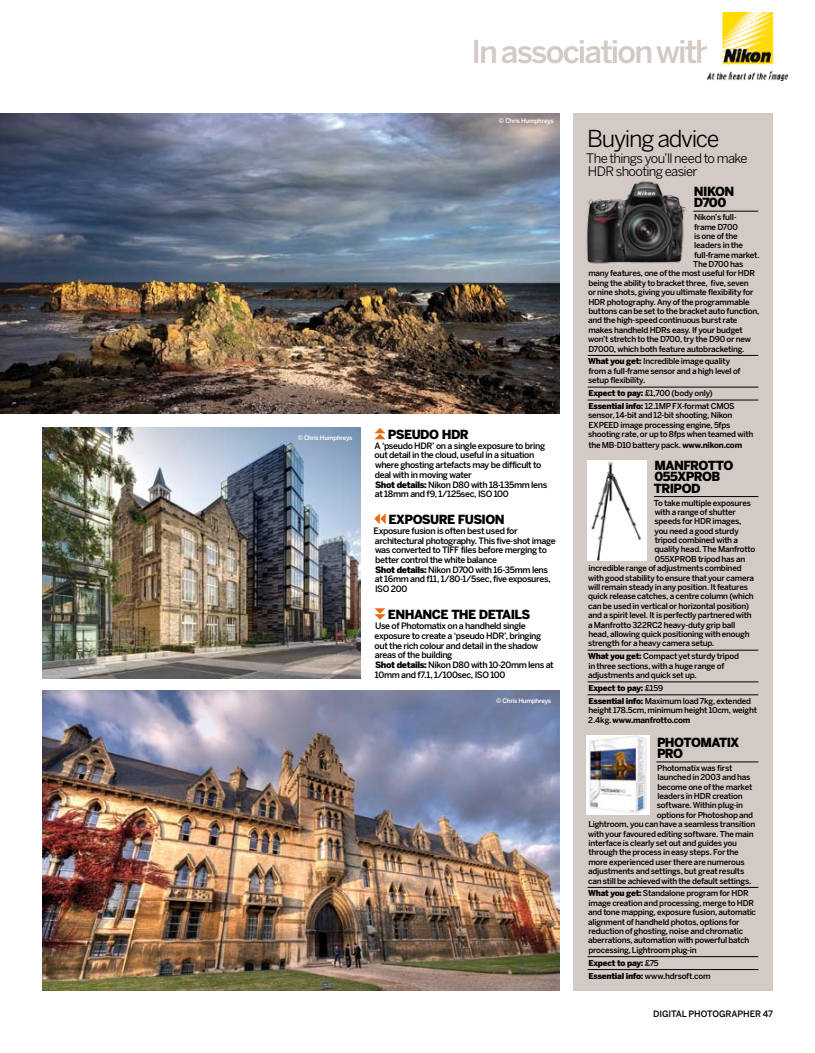
<style>
.page{position:relative;width:815px;height:1053px;background:#fff}
.page>*{position:absolute;margin:0;border:0;box-sizing:border-box;transform-origin:0 0}
.t1{font:500 31.25px "Benton Sans";letter-spacing:-.06em;color:#d4cac5}
.t2{font:23.12px "Benton Sans";letter-spacing:-.055em;color:#000}
.t3{font:13px/12.5px "Benton Sans";letter-spacing:-.045em;color:#000}
.t4{font:900 12.5px/11.2px "Benton Sans";letter-spacing:-.045em;color:#000}
.t5{font:500 8.75px/9.6px "Benton Sans";letter-spacing:-.04em;color:#000}
.t6{font:500 8.75px "Benton Sans";letter-spacing:-.015em;color:#000}
.t7{font:500 8.12px/9.4px "Benton Sans";letter-spacing:-.03em;color:#000}
.t8{font:900 8.12px/12.9px "Benton Sans";color:#000}
.t9{font:500 6.25px "Benton Sans";letter-spacing:-.04em;color:#fff}
.s1{font-weight:900}
.s2{font-weight:700}
.s3{font-weight:500}
</style>
<div class="page">
<div style="left:573px;top:113px;width:199px;height:877px;background:#d4cac5"></div>
<hr style="left:654px;top:496px;width:104px;height:1px;background:#000">
<hr style="left:588px;top:650px;width:170px;height:1px;background:#000">
<hr style="left:588px;top:681px;width:170px;height:1px;background:#000">
<hr style="left:588px;top:694px;width:170px;height:1px;background:#000">
<hr style="left:656px;top:761px;width:102px;height:1px;background:#000">
<hr style="left:588px;top:887px;width:170px;height:1px;background:#000">
<hr style="left:588px;top:956px;width:170px;height:1px;background:#000">
<hr style="left:588px;top:969px;width:170px;height:1px;background:#000">
<hr style="left:693px;top:211px;width:65px;height:1px;background:#000">
<hr style="left:588px;top:355px;width:170px;height:1px;background:#000">
<hr style="left:588px;top:387px;width:170px;height:1px;background:#000">
<hr style="left:588px;top:400px;width:170px;height:1px;background:#000">
<img style="left:43px;top:428px;width:317px;height:250px">
<img style="left:43px;top:690px;width:516px;height:300px">
<img style="left:0;top:113px;width:559px;height:300px">
<svg style="left:375px;top:608px;width:10px;height:11px"></svg>
<svg style="left:374px;top:513px;width:12px;height:11px"></svg>
<svg style="left:375px;top:428px;width:10px;height:11px"></svg>
<div style="left:587px;top:735px;width:62px;height:79px;background:linear-gradient(to bottom,#fff,#fff)"></div>
<img style="left:587px;top:735px;width:59px;height:79px">
<img style="left:586px;top:181px;width:100px;height:83px">
<img style="left:587px;top:460px;width:60px;height:100px">
<img style="left:707px;top:12px;width:81px;height:69px">
<p class="t9" style="left:298px;top:434px;width:56px">© Chris H umphreys</p>
<h1 class="t1" style="left:471px;top:33px;width:244px">I n association with</h1>
<p class="t9" style="left:499px;top:117px;width:56px">© Chris H umphreys</p>
<h3 class="t4" style="left:388px;top:429px;width:64px">pseudo HDR</h3>
<p class="t5" style="left:375px;top:441px;width:47px">A ‘pseudo HDR</p>
<p class="t5" style="left:375px;top:441px;width:174px;text-indent:58px">’ on a single exposure to bring out detail in the cloud, useful in a situation where ghosting artefacts may be difficult to deal with in moving water<br><span class="s1">Shot details:</span> Nikon D80 with 18-135mm lens at 18mm and f9, 1/125sec, I SO 100</p>
<h3 class="t4" style="left:388px;top:514px;width:118px">exposure fusion</h3>
<p class="t5" style="left:374px;top:526px;width:184px">Exposure fusion is often best used for architectural photography. This five-shot image was converted to TI FF files before merging to better control the white balance<br><span class="s1">Shot details:</span> Nikon D700 with 16-35mm lens at 16mm and f11, 1/80-1/5sec, five exposures, ISO 200</p>
<h3 class="t4" style="left:388px;top:609px;width:144px">Enhance the details</h3>
<p class="t5" style="left:375px;top:621px;width:153px">Use of Photomatix on a handheld single exposure to create a ‘pseudo HDR</p>
<p class="t5" style="left:375px;top:631px;width:181px;text-indent:130px">’, bringing out the rich colour and detail in the shadow areas of the building<br><span class="s1">Shot details:</span> Nikon D80 with 10-20mm lens at<br>10mm and f7.1, 1/100sec, I SO 100</p>
<p class="t9" style="left:496px;top:696px;width:56px">© Chris H umphreys</p>
<h2 class="t2" style="left:587px;top:125px;width:134px">Buying advice</h2>
<h3 class="t3" style="left:586px;top:152px;width:163px">The things you’ll need to make<br>HDR shooting easier</h3>
<h3 class="t4" style="left:694px;top:186px;width:42px">Nikon<br>D700</h3>
<p class="t7" style="left:694px;top:213px;width:44px">Nikon’s full-</p>
<p class="t7" style="left:694px;top:222px;width:45px">frame D700</p>
<p class="t7" style="left:694px;top:231px;width:45px">is one of the</p>
<p class="t7" style="left:694px;top:241px;width:50px">leaders in the</p>
<p class="t7" style="left:694px;top:250px;width:67px">full-frame market.</p>
<p class="t7" style="left:693px;top:259px;width:52px">The D700 has</p>
<p class="t7" style="left:588px;top:269px;width:156px">many features, one of the most useful for HDR</p>
<p class="t7" style="left:588px;top:278px;width:162px">being the ability to bracket three, five, seven</p>
<p class="t7" style="left:588px;top:288px;width:167px">or nine shots, giving you ultimate flexibility for</p>
<p class="t7" style="left:588px;top:297px;width:7px">HDR</p>
<p class="t7" style="left:588px;top:297px;width:173px;text-indent:19px">photography. Any of the programmable buttons can be set to the bracket auto function, and the high-speed continuous burst rate makes handheld HDR</p>
<p class="t7" style="left:588px;top:325px;width:164px;text-indent:78px">s easy. I f your budget won’t stretch to the D700, try the D90 or new<br>D7000, which both feature autobracketing.</p>
<p class="t7" style="left:588px;top:357px;width:154px"><span class="s1">What you get:</span> I ncredible image quality from a full-frame sensor and a high level of setup flexibility.</p>
<p class="t7" style="left:588px;top:387px;width:148px;line-height:12.9px"><span class="s1">Expect to pay:</span> £1,700 (body only)<br><span class="s1">Essential info:</span> 12.1MP FX-format CMOS</p>
<p class="t7" style="left:588px;top:411px;width:146px">sensor, 14-bit and 12-bit shooting, Nikon<br>EXPEED</p>
<p class="t7" style="left:588px;top:420px;width:167px;text-indent:32px">image processing engine, 5fps shooting rate, or up to 8fps when teamed with</p>
<p class="t7" style="left:588px;top:441px;width:155px">the MB-D10 battery pack. <span class="s2">www.nikon.com</span></p>
<h3 class="t4" style="left:654px;top:460px;width:81px">Manfrotto<br>055XPRO B<br>Tripod</h3>
<p class="t7" style="left:654px;top:498px;width:99px">To take multiple exposures with a range of shutter speeds for HDR</p>
<p class="t7" style="left:654px;top:517px;width:102px;text-indent:58px">images, you need a good sturdy tripod combined with a quality head. The Manfrotto<br>055XPRO</p>
<p class="t7" style="left:588px;top:554px;width:168px;text-indent:103px">B tripod has an incredible range of adjustments combined with good stability to ensure that your camera will remain steady in any position. It features quick release catches, a centre column (which can be used in vertical or horizontal position) and a spirit level. It is perfectly partnered with a Manfrotto 322RC2 heavy-duty grip ball head, allowing quick positioning with enough strength for a heavy camera setup.</p>
<p class="t7" style="left:588px;top:651px;width:153px"><span class="s1">What you get:</span> Compact yet sturdy tripod in three sections, with a huge range of adjustments and quick set up.</p>
<p class="t7" style="left:588px;top:681px;width:164px;line-height:12.9px"><span class="s1">Expect to pay:</span> £159<br><span class="s1">Essential info:</span> Maximum load 7kg, extended</p>
<p class="t7" style="left:588px;top:705px;width:170px">height 178.5cm, minimum height 10cm, weight<br>2.4kg. <span class="s2">www.manfrotto.com</span></p>
<h3 class="t4" style="left:657px;top:736px;width:82px">Photomatix<br>Pro</h3>
<p class="t7" style="left:657px;top:763px;width:97px">Photomatix was first launched in 2003 and has become one of the market leaders in HDR</p>
<p class="t7" style="left:712px;top:791px;width:32px">creation</p>
<p class="t7" style="left:657px;top:801px;width:88px">software. Within plug-in</p>
<p class="t7" style="left:657px;top:810px;width:98px">options for Photoshop and</p>
<p class="t7" style="left:588px;top:819px;width:169px">Lightroom, you can have a seamless transition</p>
<p class="t7" style="left:588px;top:829px;width:167px">with your favoured editing software. The main</p>
<p class="t7" style="left:588px;top:838px;width:150px">interface is clearly set out and guides you</p>
<p class="t7" style="left:588px;top:847px;width:152px">through the process in easy steps. For the</p>
<p class="t7" style="left:588px;top:857px;width:158px">more experienced user there are numerous</p>
<p class="t7" style="left:588px;top:866px;width:158px">adjustments and settings, but great results</p>
<p class="t7" style="left:588px;top:876px;width:165px">can still be achieved with the default settings.</p>
<p class="t7" style="left:588px;top:888px;width:169px"><span class="s1">What you get:</span> Standalone program for HDR image creation and processing, merge to HDR and tone mapping, exposure fusion, automatic alignment of handheld photos, options for reduction of ghosting, noise and chromatic aberrations, automation with powerful batch processing, Lightroom plug-in</p>
<p class="t8" style="left:588px;top:956px;width:124px">Expect to pay: <span class="s3">£75<br></span>Essential info: <span class="s3">www.hdrsoft.com</span></p>
<p class="t6" style="left:653px;top:1008px;width:121px">digital photographer 47</p>
</div>
